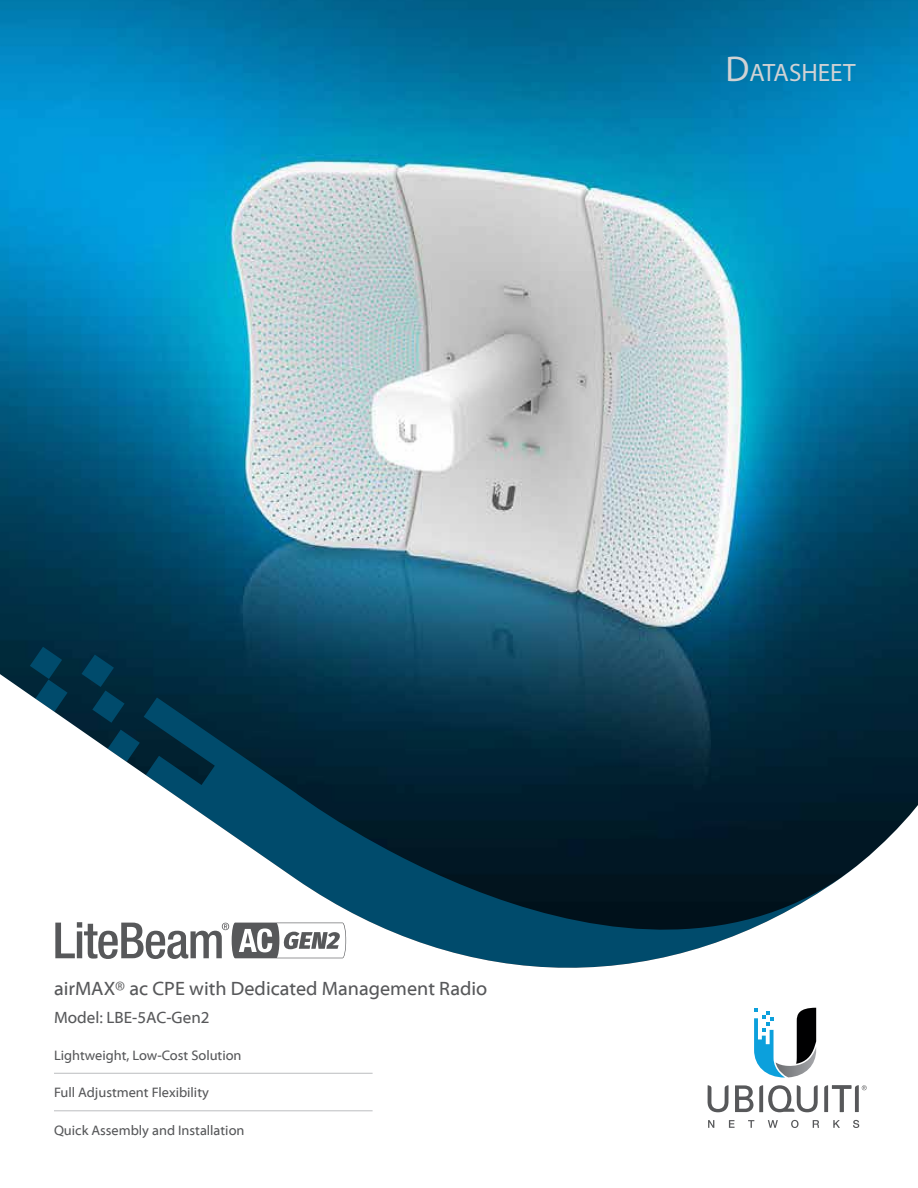
<style>
.page{position:relative;width:918px;height:1188px;background:#fff}
.page>*{position:absolute;margin:0;border:0;box-sizing:border-box;transform-origin:0 0}
.t1{font:25.2px "Myriad Pro";color:#d1d2d4}
.Product_Description{font:19.5px "Myriad Web Pro";color:#57585a}
.Product_Description-2{font:16.5px "Myriad Web Pro";color:#57585a}
.t2{font:13.8px "Myriad Web Pro";color:#57585a}
.s1{font-size:36px}
</style>
<div class="page">
<img style="left:0;top:0;width:918px;height:655px">
<svg style="left:30px;top:647px;width:38px;height:8px"></svg>
<svg style="left:0;top:655px;width:918px;height:473px"></svg>
<svg style="left:55px;top:922px;width:291px;height:37px"></svg>
<svg style="left:754px;top:1008px;width:62px;height:70px"></svg>
<svg style="left:708px;top:1085px;width:21px;height:27px"></svg>
<svg style="left:759px;top:1085px;width:59px;height:27px"></svg>
<svg style="left:735px;top:1085px;width:18px;height:27px"></svg>
<svg style="left:708px;top:1120px;width:6px;height:8px"></svg>
<svg style="left:729px;top:1120px;width:6px;height:8px"></svg>
<svg style="left:748px;top:1120px;width:6px;height:8px"></svg>
<svg style="left:768px;top:1120px;width:10px;height:8px"></svg>
<svg style="left:791px;top:1120px;width:8px;height:8px"></svg>
<svg style="left:813px;top:1120px;width:6px;height:8px"></svg>
<svg style="left:833px;top:1120px;width:7px;height:8px"></svg>
<svg style="left:853px;top:1120px;width:6px;height:8px"></svg>
<svg style="left:824px;top:1085px;width:43px;height:27px"></svg>
<hr style="left:54px;top:1073px;width:319px;height:1px;background:#bcbdc0">
<hr style="left:54px;top:1110px;width:319px;height:1px;background:#bcbdc0">
<h1 class="t1" style="left:725px;top:57px;width:132px"><span class="s1">D</span>ATASHEET</h1>
<p class="Product_Description" style="left:54px;top:978px;width:435px">airMAX® ac CPE with Dedicated Management Radio</p>
<p class="Product_Description-2" style="left:54px;top:1009px;width:157px">Model: LBE-5AC-Gen2</p>
<p class="t2" style="left:54px;top:1048px;width:189px">Lightweight, Low-Cost Solution</p>
<p class="t2" style="left:54px;top:1085px;width:156px">Full Adjustment Flexibility</p>
<p class="t2" style="left:54px;top:1123px;width:192px">Quick Assembly and Installation</p>
</div>
